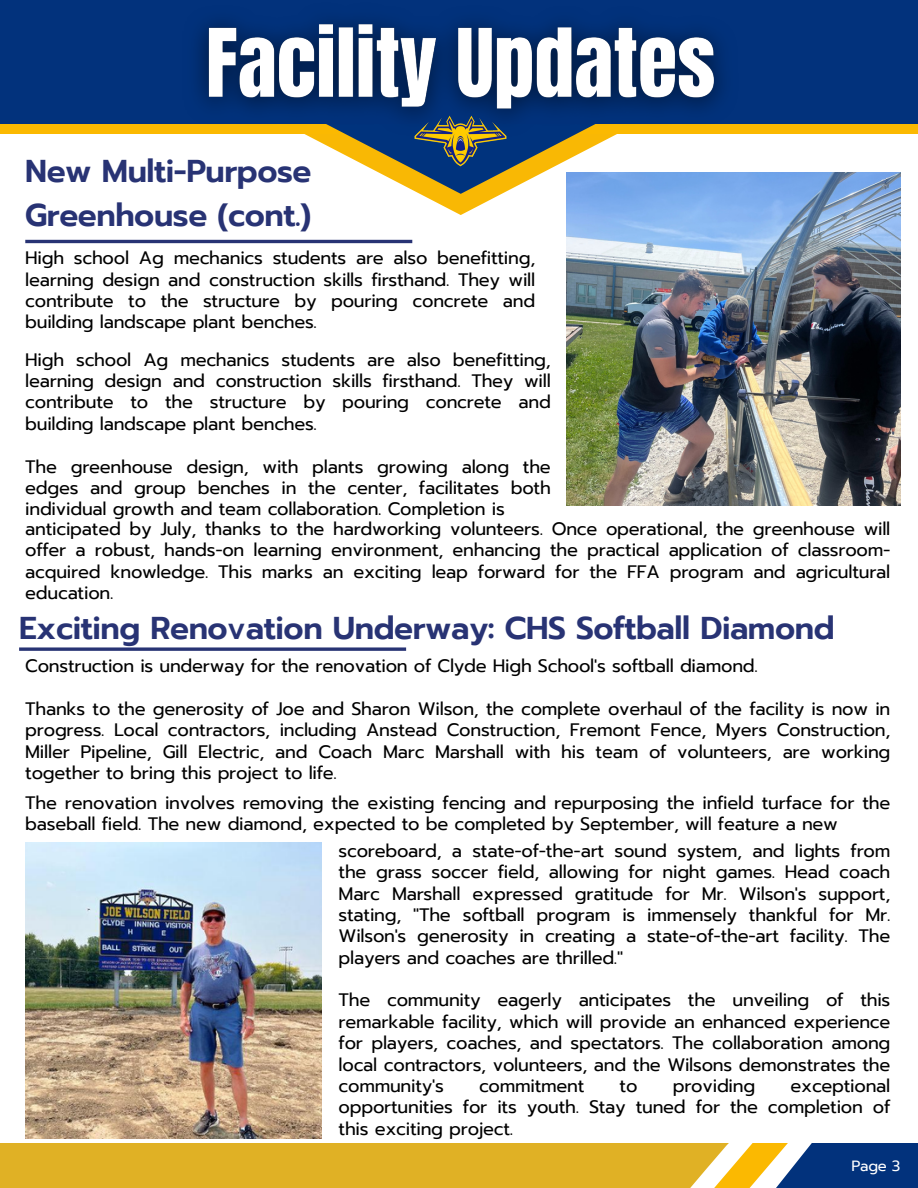
<style>
.page{position:relative;width:918px;height:1188px;background:#fff}
.page>*{position:absolute;margin:0;border:0;box-sizing:border-box;transform-origin:0 0}
.t1{font:600 31.5px "Prompt";letter-spacing:-.015em;color:#283374}
.t2{font:18px/21.3px "Prompt";letter-spacing:-.015em;color:#000;text-align:justify}
.t3{font:14.85px "Prompt";color:#fff}
</style>
<div class="page">
<svg style="left:420px;top:194px;width:481px;height:21px"></svg>
<svg style="left:0;top:124px;width:918px;height:70px"></svg>
<div style="left:0;top:0;width:918px;height:124px;background:#02327c"></div>
<img style="left:409px;top:148px;width:103px;height:33px">
<img style="left:172px;top:21px;width:578px;height:127px">
<hr style="left:25px;top:240px;width:387px;height:3px;background:#283374">
<img style="left:567px;top:172px;width:333px;height:334px">
<svg style="left:19px;top:647px;width:387px;height:4px;background:#495289"></svg>
<img style="left:26px;top:843px;width:295px;height:295px">
<svg style="left:0;top:1143px;width:918px;height:45px;background:#c4a43a"></svg>
<p class="t1" style="left:25px;top:148px;width:288px">New Multi-Purpose</p>
<p class="t1" style="left:25px;top:192px;width:287px">Greenhouse (cont.)</p>
<p class="t2" style="left:25px;top:248px;width:512px">High school Ag mechanics students are also benefitting, learning design and construction skills firsthand. They will contribute to the structure by pouring concrete and building landscape plant benches.</p>
<p class="t2" style="left:25px;top:349px;width:527px">High school Ag mechanics students are also benefitting, learning design and construction skills firsthand. They will contribute to the structure by pouring concrete and building landscape plant benches.</p>
<p class="t2" style="left:25px;top:456px;width:527px">The greenhouse design, with plants growing along the edges and group benches in the center, facilitates both individual growth and team collaboration. Completion is</p>
<p class="t2" style="left:25px;top:518px;width:867px">anticipated by July, thanks to the hardworking volunteers. Once operational, the greenhouse will offer a robust, hands-on learning environment, enhancing the practical application of classroom&shy;acquired knowledge. This marks an exciting leap forward for the FFA program and agricultural education.</p>
<p class="t1" style="left:19px;top:605px;width:817px">Exciting Renovation Underway: CHS Softball Diamond</p>
<p class="t2" style="left:25px;top:655px;width:734px">Construction is underway for the renovation of Clyde High School's softball diamond.</p>
<p class="t2" style="left:25px;top:698px;width:867px">Thanks to the generosity of Joe and Sharon Wilson, the complete overhaul of the facility is now in progress. Local contractors, including Anstead Construction, Fremont Fence, Myers Construction, Miller Pipeline, Gill Electric, and Coach Marc Marshall with his team of volunteers, are working together to bring this project to life.</p>
<p class="t2" style="left:25px;top:792px;width:867px">The renovation involves removing the existing fencing and repurposing the infield turface for the baseball field. The new diamond, expected to be completed by September, will feature a new</p>
<p class="t2" style="left:339px;top:840px;width:553px">scoreboard, a state-of-the-art sound system, and lights from the grass soccer field, allowing for night games. Head coach Marc Marshall expressed gratitude for Mr. Wilson's support, stating, "The softball program is immensely thankful for Mr.<br>Wilson's generosity in creating a state-of-the-art facility. The players and coaches are thrilled."</p>
<p class="t2" style="left:339px;top:990px;width:553px">The community eagerly anticipates the unveiling of this remarkable facility, which will provide an enhanced experience for players, coaches, and spectators. The collaboration among local contractors, volunteers, and the Wilsons demonstrates the community's</p>
<p class="t2" style="left:339px;top:1075px;width:553px;text-indent:452px">exceptional opportunities for its youth. Stay tuned for the completion of this exciting project.</p>
<p class="t2" style="left:479px;top:1075px;width:107px">commitment</p>
<p class="t2" style="left:620px;top:1075px;width:19px">to</p>
<p class="t2" style="left:673px;top:1075px;width:84px">providing</p>
<p class="t3" style="left:851px;top:1154px;width:50px">Page 3</p>
</div>
